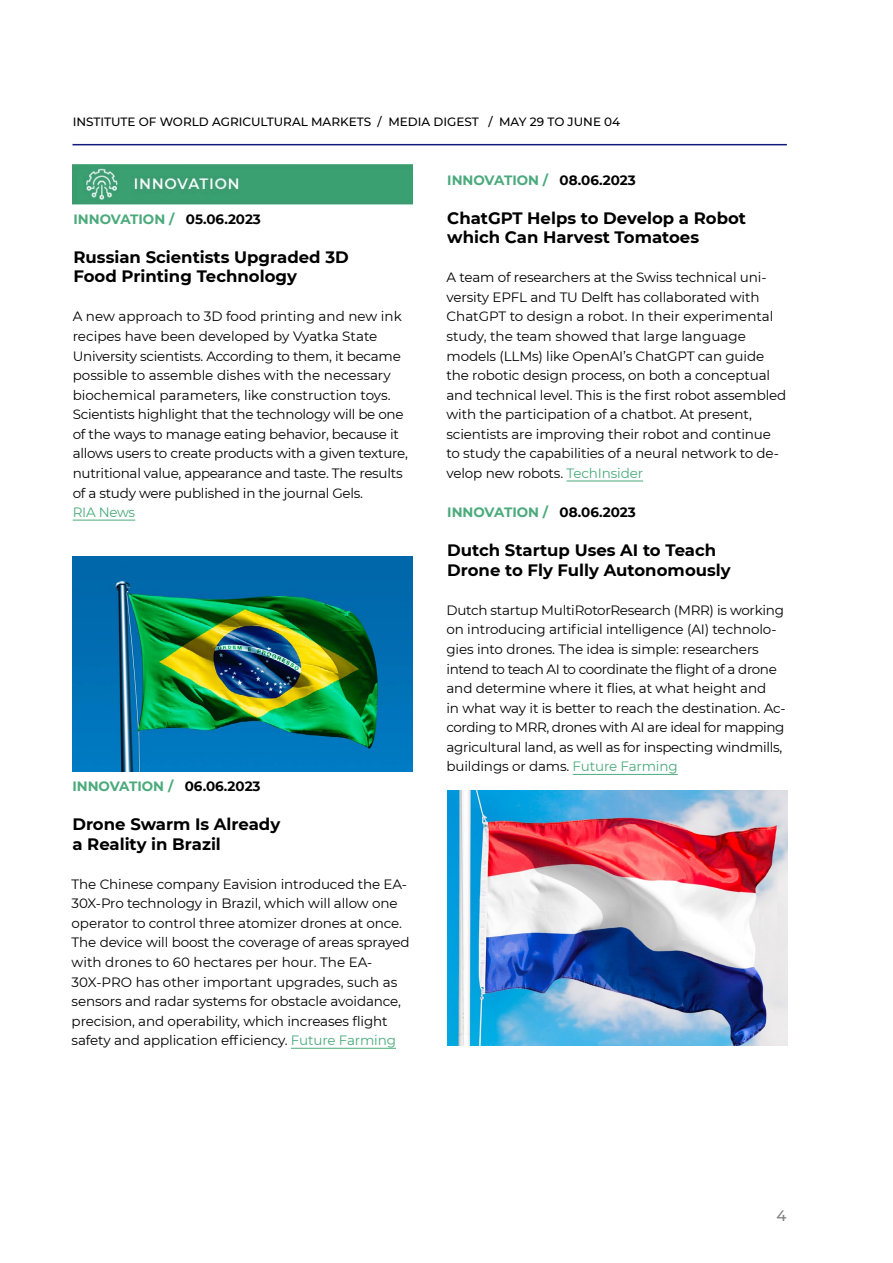
<style>
.page{position:relative;width:893px;height:1263px;background:#fff}
.page>*{position:absolute;margin:0;border:0;box-sizing:border-box;transform-origin:0 0}
.t1{font:700 16.5px/19.5px "Montserrat";color:#000}
.t2{font:500 15px "Montserrat";color:#817f7e}
.t3{font:13.5px/19.5px "Montserrat";letter-spacing:-.01em;color:#000}
.t4{font:700 13.5px "Montserrat";color:#4baa7c}
.t5{font:13.5px "Montserrat";letter-spacing:-.02em;color:#4baa7c}
.t6{font:500 12px "Montserrat";color:#000}
.s1{color:#000}
.s2{color:#4baa7c}
</style>
<div class="page">
<hr style="left:72px;top:144px;width:715px;height:1px;background:#131a7d">
<hr style="left:291px;top:1048px;width:105px;height:1px;background:#4baa7c">
<hr style="left:566px;top:481px;width:77px;height:1px;background:#4baa7c">
<hr style="left:573px;top:774px;width:105px;height:1px;background:#4baa7c">
<hr style="left:73px;top:520px;width:62px;height:1px;background:#4baa7c">
<img style="left:72px;top:165px;width:340px;height:39px">
<img style="left:72px;top:556px;width:340px;height:215px">
<img style="left:447px;top:791px;width:340px;height:254px">
<p class="t6" style="left:73px;top:113px;width:549px">INSTITUTE OF WORLD AGRICULTURAL MARKETS / MEDIA DIGEST / MAY 29 TO JUNE 04</p>
<p class="t4" style="left:73px;top:209px;width:189px">INNOVATION / <span class="s1">05.06.2023</span></p>
<p class="t1" style="left:73px;top:246px;width:277px">Russian Scientists Upgraded 3D<br>Food Printing Technology</p>
<p class="t3" style="left:73px;top:306px;width:337px">A new approach to 3D food printing and new ink recipes have been developed by Vyatka State University scientists. According to them, it became possible to assemble dishes with the necessary biochemical parameters, like construction toys.<br>Scientists highlight that the technology will be one of the ways to manage eating behavior, because it allows users to create products with a given texture, nutritional value, appearance and taste. The results of a study were published in the journal Gels.</p>
<p class="t5" style="left:73px;top:503px;width:64px">RIA News</p>
<p class="t4" style="left:72px;top:776px;width:190px">INNOVATION / <span class="s1">06.06.2023</span></p>
<p class="t1" style="left:72px;top:814px;width:209px">Drone Swarm Is Already a Reality in Brazil</p>
<p class="t3" style="left:72px;top:874px;width:339px">The Chinese company Eavision introduced the EA-30X-Pro technology in Brazil, which will allow one operator to control three atomizer drones at once.<br>The device will boost the coverage of areas sprayed with drones to 60 hectares per hour. The EA-30X-PRO has other important upgrades, such as sensors and radar systems for obstacle avoidance, precision, and operability, which increases flight safety and application efficiency. <span class="s2">Future Farming</span></p>
<p class="t4" style="left:447px;top:170px;width:190px">INNOVATION / <span class="s1">08.06.2023</span></p>
<p class="t1" style="left:447px;top:207px;width:300px">ChatGPT Helps to Develop a Robot which Can Harvest Tomatoes</p>
<p class="t3" style="left:446px;top:267px;width:341px">A team of researchers at the Swiss technical uni&shy;versity EPFL and TU Delft has collaborated with ChatGPT to design a robot. In their experimental study, the team showed that large language models (LLMs) like OpenAI’s ChatGPT can guide the robotic design process, on both a conceptual and technical level. This is the first robot assembled with the participation of a chatbot. At present, scientists are improving their robot and continue to study the capabilities of a neural network to de&shy;velop new robots. <span class="s2">TechInsider</span></p>
<p class="t4" style="left:447px;top:503px;width:190px">INNOVATION / <span class="s1">08.06.2023</span></p>
<p class="t1" style="left:447px;top:540px;width:285px">Dutch Startup Uses AI to Teach<br>Drone to Fly Fully Autonomously</p>
<p class="t3" style="left:446px;top:600px;width:341px">Dutch startup MultiRotorResearch (MRR) is working on introducing artificial intelligence (AI) technolo&shy;gies into drones. The idea is simple: researchers intend to teach AI to coordinate the flight of a drone and determine where it flies, at what height and<br>in what way it is better to reach the destination. Ac&shy;cording to MRR, drones with AI are ideal for mapping agricultural land, as well as for inspecting windmills, buildings or dams. <span class="s2">Future Farming</span></p>
<p class="t2" style="left:777px;top:1205px;width:12px">4</p>
</div>
